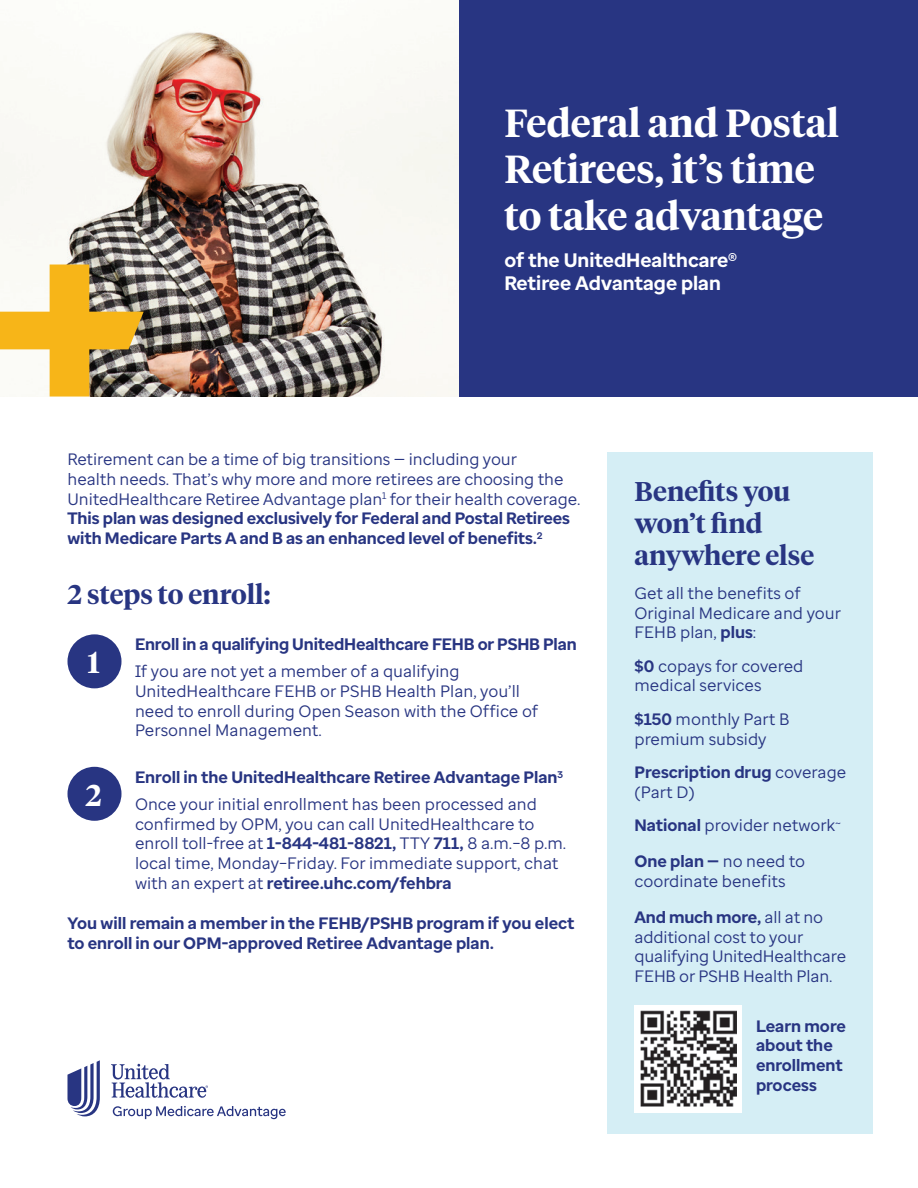
<style>
.page{position:relative;width:918px;height:1188px;background:#fff}
.page>*{position:absolute;margin:0;border:0;box-sizing:border-box;transform-origin:0 0}
.H2{font:600 39px/46.8px "UHC Serif Headline";color:#fff}
.H4-Sans{font:600 30px "UHC Serif Headline";color:#fff}
.BODY{font:600 27px/32.4px "UHC Serif Headline";color:#283582}
.H4-Sans-2{font:700 19.5px/23.4px "Enterprise Sans";color:#fff}
.H4-Sans-3{font:16.5px/19.8px "Enterprise Sans";letter-spacing:-.005em;color:#283582}
.BODY-2{font:16.5px/19.8px "Enterprise Sans";color:#283582}
.H4-Sans-4{font:700 16.5px/19.8px "Enterprise Sans";color:#283582}
.s1{font-weight:700}
.s2{font-weight:400}
</style>
<div class="page">
<div style="left:608px;top:452px;width:265px;height:682px;background:#d5eef5"></div>
<div style="left:68px;top:634px;width:54px;height:54px;background:#283582;border-radius:50%"></div>
<div style="left:68px;top:767px;width:54px;height:54px;background:#283582;border-radius:50%"></div>
<img style="left:0;top:32px;width:459px;height:365px">
<svg style="left:68px;top:1060px;width:32px;height:56px"></svg>
<svg style="left:111px;top:1064px;width:97px;height:34px"></svg>
<svg style="left:113px;top:1106px;width:173px;height:13px"></svg>
<div style="left:459px;top:0;width:459px;height:397px;background:#283582"></div>
<svg style="left:0;top:265px;width:144px;height:132px"></svg>
<div style="left:634px;top:1005px;width:108px;height:108px;background:#fff"></div>
<img style="left:640px;top:1010px;width:97px;height:97px">
<p class="H2" style="left:504px;top:98px;width:336px">Federal and Postal<br>Retirees, it’s time to take advantage</p>
<p class="H4-Sans-2" style="left:504px;top:249px;width:234px">of the UnitedHealthcare®<br>Retiree Advantage plan</p>
<p class="H4-Sans-3" style="left:68px;top:449px;width:514px">Retirement can be a time of big transitions — including your<br>health needs. That’s why more and more retirees are choosing the UnitedHealthcare Retiree Advantage plan<sup>1</sup> for their health coverage.<br><span class="s1">This plan was designed exclusively for Federal and Postal Retirees with Medicare Parts A and B as an enhanced level of benefits.</span><sup>2</sup></p>
<p class="BODY" style="left:68px;top:577px;width:204px">2 steps to enroll:</p>
<p class="H4-Sans-4" style="left:135px;top:635px;width:443px">Enroll in a qualifying UnitedHealthcare FEHB or PSHB Plan</p>
<p class="BODY-2" style="left:135px;top:661px;width:405px">If you are not yet a member of a qualifying UnitedHealthcare FEHB or PSHB Health Plan, you’ll need to enroll during Open Season with the Office of Personnel Management.</p>
<p class="H4-Sans-4" style="left:135px;top:768px;width:430px">Enroll in the UnitedHealthcare Retiree Advantage Plan<sup>3</sup></p>
<p class="BODY-2" style="left:135px;top:794px;width:433px">Once your initial enrollment has been processed and confirmed by OPM, you can call UnitedHealthcare to enroll toll-free at <span class="s1">1-844-481-8821,</span> TTY <span class="s1">711,</span> 8 a.m.–8 p.m. local time, Monday–Friday. For immediate support, chat with an expert at <span class="s1">retiree.uhc.com/fehbra</span></p>
<p class="H4-Sans-4" style="left:68px;top:913px;width:509px">You will remain a member in the FEHB/PSHB program if you elect to enroll in our OPM-approved Retiree Advantage plan.</p>
<p class="H4-Sans" style="left:88px;top:642px;width:14px">1</p>
<p class="H4-Sans" style="left:86px;top:774px;width:18px">2</p>
<p class="BODY" style="left:634px;top:474px;width:181px">Benefits you won’t find anywhere else</p>
<p class="BODY-2" style="left:634px;top:583px;width:208px">Get all the benefits of<br>Original Medicare and your<br>FEHB plan, <span class="s1">plus</span>:</p>
<p class="H4-Sans-3" style="left:634px;top:656px;width:170px"><span class="s1">$0</span> copays for covered medical services</p>
<p class="H4-Sans-3" style="left:634px;top:709px;width:156px"><span class="s1">$150</span> monthly Part B premium subsidy</p>
<p class="H4-Sans-4" style="left:634px;top:762px;width:213px">Prescription drug <span class="s2">coverage (Part D)</span></p>
<p class="H4-Sans-3" style="left:634px;top:815px;width:207px"><span class="s1">National</span> provider network<sup>~</sup></p>
<p class="H4-Sans-3" style="left:634px;top:851px;width:172px"><span class="s1">One plan —</span> no need to coordinate benefits</p>
<p class="H4-Sans-3" style="left:634px;top:907px;width:213px"><span class="s1">And much more,</span> all at no additional cost to your qualifying UnitedHealthcare<br>FEHB or PSHB Health Plan.</p>
<p class="H4-Sans-4" style="left:756px;top:1016px;width:91px">Learn more about the enrollment process</p>
</div>
